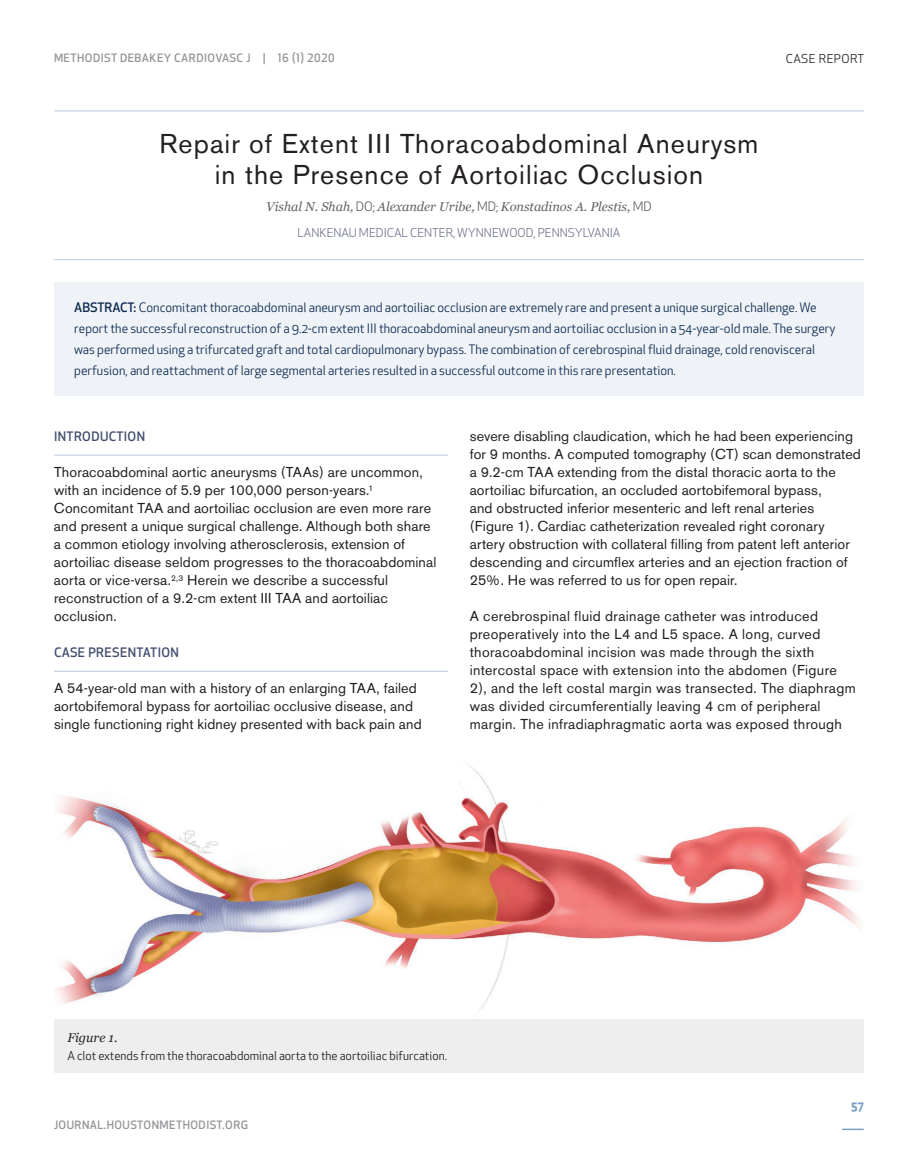
<style>
.page{position:relative;width:918px;height:1175px;background:#fff}
.page>*{position:absolute;margin:0;border:0;box-sizing:border-box;transform-origin:0 0}
.t1{font:27px/31.5px "Akzidenz Grotesk BE";letter-spacing:.04em;color:#231f20;text-align:center}
.t2{font:14.25px/18px "Akzidenz Grotesk BE";letter-spacing:.01em;color:#231f20}
.t3{font:12.75px/21px "Apex New";color:#0e2b51}
.t4{font:italic 12.75px "Georgia";color:#636366}
.t5{font:500 12.75px "Apex New";letter-spacing:.03em;color:#434d6e}
.t6{font:italic 12.75px "Georgia";color:#231f20}
.t7{font:12px "Apex New";color:#231f20}
.t8{font:12px "Apex New";color:#727791}
.t9{font:12px "Apex New";letter-spacing:.04em;color:#231f20}
.t10{font:700 12px "Apex New";color:#7b9fc3}
.t11{font:500 11.25px "Apex New";letter-spacing:.04em;color:#939598}
.s1{font-family:"Apex New";font-style:normal}
.s2{font-weight:500}
</style>
<div class="page">
<hr style="left:842px;top:1128px;width:22px;height:2px;background:#7b9fc3">
<hr style="left:54px;top:110px;width:810px;height:1px;background:#b8c8de">
<hr style="left:54px;top:455px;width:394px;height:1px;background:#b8c8de">
<hr style="left:54px;top:671px;width:394px;height:1px;background:#b8c8de">
<hr style="left:54px;top:259px;width:810px;height:1px;background:#b8c8de">
<div style="left:54px;top:282px;width:810px;height:113px;background:#eff3f7"></div>
<div style="left:54px;top:1018px;width:810px;height:55px;background:#eeeeef"></div>
<img style="left:55px;top:764px;width:806px;height:246px">
<p class="t11" style="left:54px;top:51px;width:282px">METHODIST DEBAKEY CARDIOVASC J | 16 (1) 2020</p>
<p class="t9" style="left:786px;top:51px;width:80px">CASE REPORT</p>
<h1 class="t1" style="left:160px;top:127px;width:600px">Repair of Extent III Thoracoabdominal Aneurysm in the Presence of Aortoiliac Occlusion</h1>
<p class="t4" style="left:266px;top:198px;width:387px">Vishal N. Shah, <span class="s1">DO;</span> Alexander Uribe, <span class="s1">MD;</span> Konstadinos A. Plestis, <span class="s1">MD</span></p>
<p class="t8" style="left:298px;top:225px;width:324px">LANKENAU MEDICAL CENTER, WYNNEWOOD, PENNSYLVANIA</p>
<p class="t3" style="left:74px;top:297px;width:763px"><span class="s2">ABSTRACT:</span> Concomitant thoracoabdominal aneurysm and aortoiliac occlusion are extremely rare and present a unique surgical challenge. We report the successful reconstruction of a 9.2-cm extent III thoracoabdominal aneurysm and aortoiliac occlusion in a 54-year-old male. The surgery was performed using a trifurcated graft and total cardiopulmonary bypass. The combination of cerebrospinal fluid drainage, cold renovisceral perfusion, and reattachment of large segmental arteries resulted in a successful outcome in this rare presentation.</p>
<p class="t5" style="left:54px;top:428px;width:93px">INTRODUCTION</p>
<p class="t2" style="left:54px;top:463px;width:384px">Thoracoabdominal aortic aneurysms (TAAs) are uncommon, with an incidence of 5.9 per 100,000 person-years.<sup>1<br></sup>Concomitant TAA and aortoiliac occlusion are even more rare and present a unique surgical challenge. Although both share a common etiology involving atherosclerosis, extension of aortoiliac disease seldom progresses to the thoracoabdominal aorta or vice-versa.<sup>2,3</sup> Herein we describe a successful reconstruction of a 9.2-cm extent III TAA and aortoiliac occlusion.</p>
<p class="t5" style="left:54px;top:644px;width:126px">CASE PRESENTATION</p>
<p class="t2" style="left:54px;top:679px;width:369px">A 54-year-old man with a history of an enlarging TAA, failed aortobifemoral bypass for aortoiliac occlusive disease, and single functioning right kidney presented with back pain and</p>
<p class="t2" style="left:470px;top:427px;width:393px">severe disabling claudication, which he had been experiencing for 9 months. A computed tomography (CT) scan demonstrated a 9.2-cm TAA extending from the distal thoracic aorta to the aortoiliac bifurcation, an occluded aortobifemoral bypass,<br>and obstructed inferior mesenteric and left renal arteries (Figure 1). Cardiac catheterization revealed right coronary artery obstruction with collateral filling from patent left anterior descending and circumflex arteries and an ejection fraction of 25%. He was referred to us for open repair.</p>
<p class="t2" style="left:470px;top:607px;width:387px">A cerebrospinal fluid drainage catheter was introduced preoperatively into the L4 and L5 space. A long, curved thoracoabdominal incision was made through the sixth intercostal space with extension into the abdomen (Figure 2), and the left costal margin was transected. The diaphragm was divided circumferentially leaving 4 cm of peripheral margin. The infradiaphragmatic aorta was exposed through</p>
<p class="t6" style="left:68px;top:1029px;width:51px">Figure 1.</p>
<p class="t7" style="left:68px;top:1047px;width:381px">A clot extends from the thoracoabdominal aorta to the aortoiliac bifurcation.</p>
<p class="t11" style="left:54px;top:1117px;width:196px">JOURNAL.HOUSTONMETHODIST.ORG</p>
<p class="t10" style="left:851px;top:1097px;width:14px">57</p>
</div>
